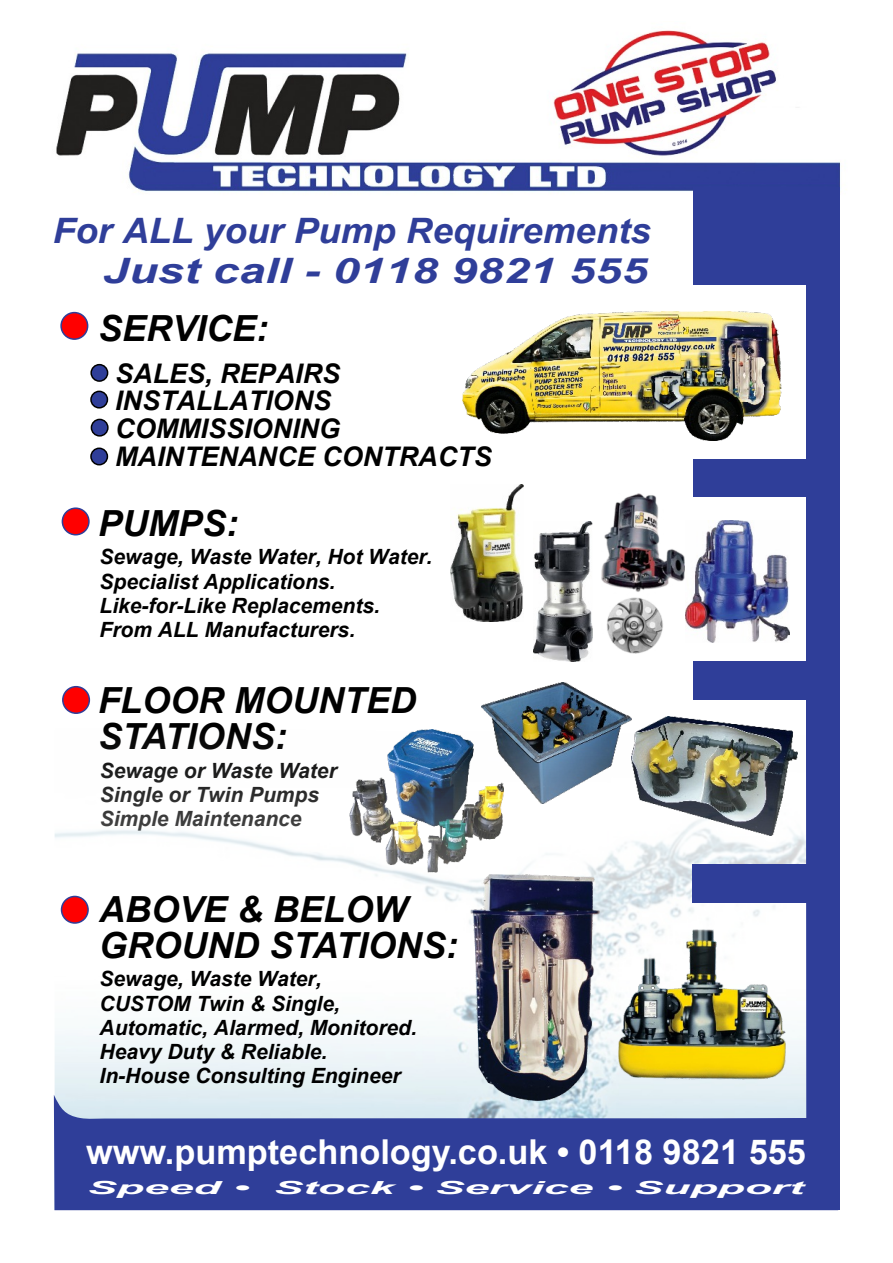
<style>
.page{position:relative;width:893px;height:1263px;background:#fff}
.page>*{position:absolute;margin:0;border:0;box-sizing:border-box;transform-origin:0 0}
.t1{font:italic 700 36px/35.1px "Arial";color:#000}
.t2{font:italic 700 34.95px/40px "Arial";color:#2f3e99;text-align:right;scale:1.05 1}
.t3{font:700 34.35px "Arial";color:#fff}
.t4{font:italic 700 27px/27.9px "Arial";color:#000}
.t5{font:italic 700 21px/24.2px "Arial";color:#000}
.t6{font:italic 700 18px "Arial";color:#fff;scale:2.47 1}
</style>
<div class="page">
<img style="left:56px;top:30px;width:786px;height:171px">
<div style="left:693px;top:187px;width:146px;height:1023px;background:#2f3e99"></div>
<div style="left:634px;top:285px;width:172px;height:173px;background:#fff"></div>
<div style="left:62px;top:507px;width:28px;height:28px;background:#f00;border:2px solid #2f3e99;border-radius:50%"></div>
<img style="left:450px;top:484px;width:73px;height:137px">
<img style="left:533px;top:521px;width:59px;height:141px">
<div style="left:638px;top:498px;width:168px;height:163px;background:#fff"></div>
<div style="left:634px;top:700px;width:172px;height:164px;background:#fff"></div>
<img style="left:601px;top:493px;width:83px;height:160px">
<div style="left:62px;top:686px;width:28px;height:28px;background:#f00;border:2px solid #2f3e99;border-radius:50%"></div>
<img style="left:643px;top:717px;width:126px;height:11px">
<img style="left:482px;top:683px;width:150px;height:45px">
<img style="left:54px;top:728px;width:752px;height:367px">
<img style="left:618px;top:930px;width:167px;height:150px">
<div style="left:61px;top:896px;width:28px;height:28px;background:#f00;border:2px solid #2f3e99;border-radius:50%"></div>
<svg style="left:54px;top:1095px;width:753px;height:115px;background:#4f5ea9"></svg>
<div style="left:692px;top:864px;width:131px;height:39px;background:#2f3e99"></div>
<img style="left:470px;top:874px;width:129px;height:227px">
<img style="left:685px;top:521px;width:105px;height:121px">
<img style="left:462px;top:311px;width:319px;height:130px">
<div style="left:60px;top:312px;width:28px;height:28px;background:#f00;border:2px solid #2f3e99;border-radius:50%"></div>
<div style="left:90px;top:364px;width:18px;height:18px;background:#2f3e99;border:2px solid #000;border-radius:50%"></div>
<div style="left:90px;top:391px;width:18px;height:18px;background:#2f3e99;border:2px solid #000;border-radius:50%"></div>
<div style="left:91px;top:419px;width:18px;height:18px;background:#2f3e99;border:2px solid #000;border-radius:50%"></div>
<div style="left:90px;top:447px;width:18px;height:18px;background:#2f3e99;border:2px solid #000;border-radius:50%"></div>
<h2 class="t2" style="left:53px;top:214px;width:571px">For ALL your Pump Requirements<br>Just call - 0118 9821 555</h2>
<h1 class="t1" style="left:98px;top:314px;width:172px">SERVICE:</h1>
<p class="t4" style="left:115px;top:362px;width:378px">SALES, REPAIRS<br>INSTALLATIONS<br>COMMISSIONING<br>MAINTENANCE CONTRACTS</p>
<h1 class="t1" style="left:98px;top:509px;width:141px">PUMPS:</h1>
<p class="t5" style="left:100px;top:547px;width:334px">Sewage, Waste Water, Hot Water.<br>Specialist Applications.<br>Like-for-Like Replacements.<br>From ALL Manufacturers.</p>
<h1 class="t1" style="left:98px;top:686px;width:320px">FLOOR MOUNTED<br>STATIONS:</h1>
<p class="t5" style="left:100px;top:760px;width:239px">Sewage or Waste Water<br>Single or Twin Pumps<br>Simple Maintenance</p>
<h1 class="t1" style="left:99px;top:895px;width:360px">ABOVE &amp; BELOW<br>GROUND STATIONS:</h1>
<p class="t5" style="left:100px;top:969px;width:319px">Sewage, Waste Water,<br>CUSTOM Twin &amp; Single,<br>Automatic, Alarmed, Monitored.<br>Heavy Duty &amp; Reliable.<br>In-House Consulting Engineer</p>
<h3 class="t3" style="left:86px;top:1139px;width:721px">www.pumptechnology.co.uk • 0118 9821 555</h3>
<p class="t6" style="left:87px;top:1181px;width:67px">Speed •</p>
<p class="t6" style="left:273px;top:1181px;width:216px">Stock • Service • Support</p>
</div>
